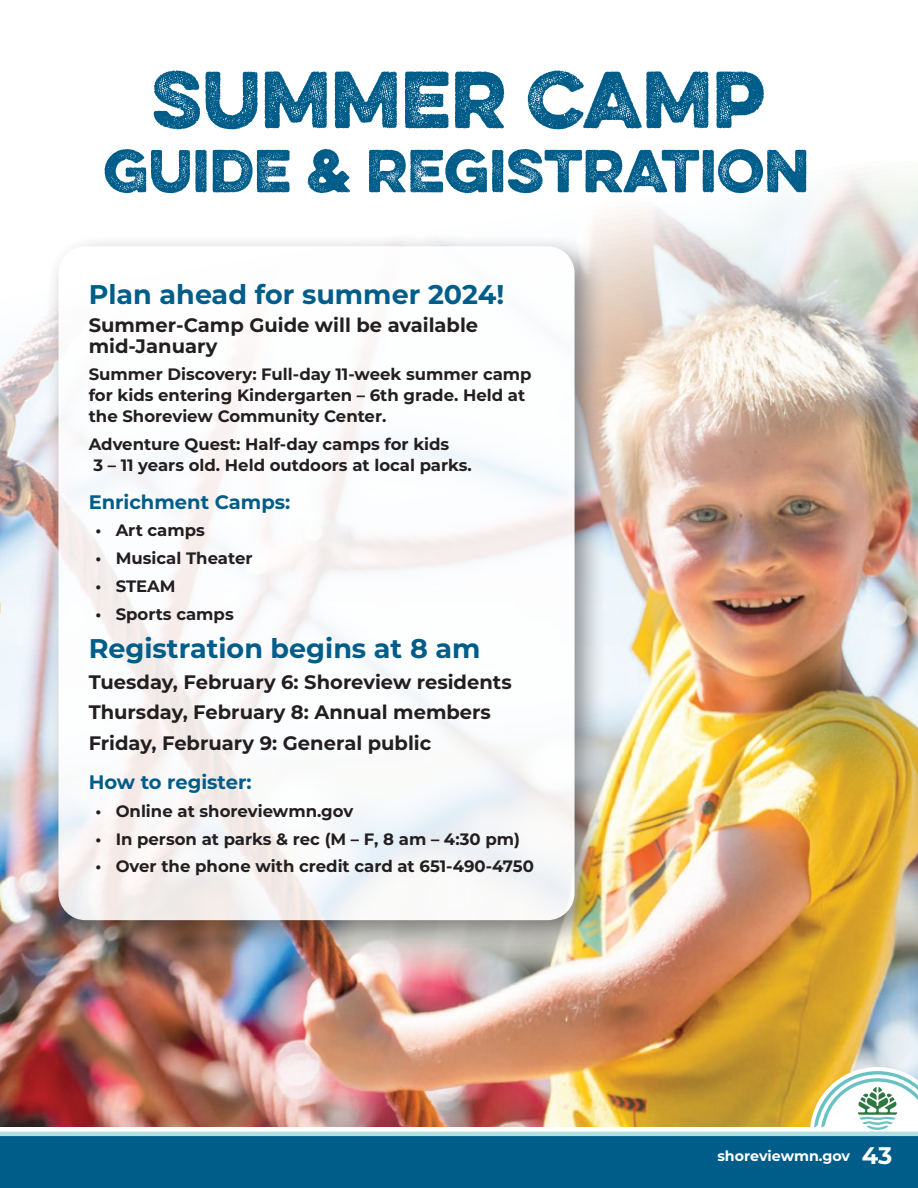
<style>
.page{position:relative;width:918px;height:1188px;background:#fff}
.page>*{position:absolute;margin:0;border:0;box-sizing:border-box;transform-origin:0 0}
.t1{font:72px "Eveleth Dot";color:#005d8a}
.t2{font:54px "Eveleth Dot";color:#005d8a}
.t3{font:700 27px "Montserrat";color:#005d8a}
.t4{font:700 19.5px/30.8px "Montserrat";color:#231f20}
.t5{font:700 19.5px "Montserrat";color:#005d8a}
.t6{font:700 16.5px/21px "Montserrat";color:#231f20}
.t7{font:700 14.25px "Montserrat";color:#fff}
.s1{font-size:24px}
</style>
<div class="page">
<img style="left:0;top:172px;width:918px;height:954px">
<div style="left:45px;top:233px;width:562px;height:719px;background:#231f20;opacity:.55"></div>
<svg style="left:58px;top:246px;width:517px;height:674px"></svg>
<div style="left:0;top:1136px;width:918px;height:52px;background:#005d8a"></div>
<svg style="left:810px;top:1067px;width:108px;height:65px"></svg>
<hr style="left:0;top:1132px;width:918px;height:4px;background:#b3dfe0">
<h1 class="t1" style="left:152px;top:44px;width:615px">SUMMER CAMP</h1>
<h2 class="t2" style="left:103px;top:129px;width:707px">GUIDE &amp; REGISTRATION</h2>
<h3 class="t3" style="left:89px;top:275px;width:417px">Plan ahead for summer 2024!</h3>
<p class="t4" style="left:89px;top:313px;width:391px;line-height:21px">Summer-Camp Guide will be available mid-January</p>
<p class="t6" style="left:89px;top:363px;width:444px">Summer Discovery: Full-day 11-week summer camp for kids entering Kindergarten – 6th grade. Held at the Shoreview Community Center.</p>
<p class="t6" style="left:89px;top:433px;width:385px">Adventure Quest: Half-day camps for kids<br>3 – 11 years old. Held outdoors at local parks.</p>
<p class="t5" style="left:89px;top:488px;width:203px">Enrichment Camps:</p>
<p class="t6" style="left:95px;top:519px;width:111px">• Art camps</p>
<p class="t6" style="left:95px;top:547px;width:159px">• Musical Theater</p>
<p class="t6" style="left:95px;top:575px;width:82px">• STEAM</p>
<p class="t6" style="left:95px;top:602px;width:140px">• Sports camps</p>
<h3 class="t3" style="left:89px;top:629px;width:393px">Registration begins at 8 am</h3>
<p class="t4" style="left:89px;top:665px;width:425px">Tuesday, February 6: Shoreview residents<br>Thursday, February 8: Annual members<br>Friday, February 9: General public</p>
<p class="t5" style="left:89px;top:768px;width:164px">How to register:</p>
<p class="t6" style="left:95px;top:800px;width:259px">• Online at shoreviewmn.gov</p>
<p class="t6" style="left:95px;top:827px;width:426px">• In person at parks &amp; rec (M – F, 8 am – 4:30 pm)</p>
<p class="t6" style="left:95px;top:855px;width:440px">• Over the phone with credit card at 651-490-4750</p>
<p class="t7" style="left:717px;top:1146px;width:176px">shoreviewmn.gov <span class="s1">43</span></p>
</div>
